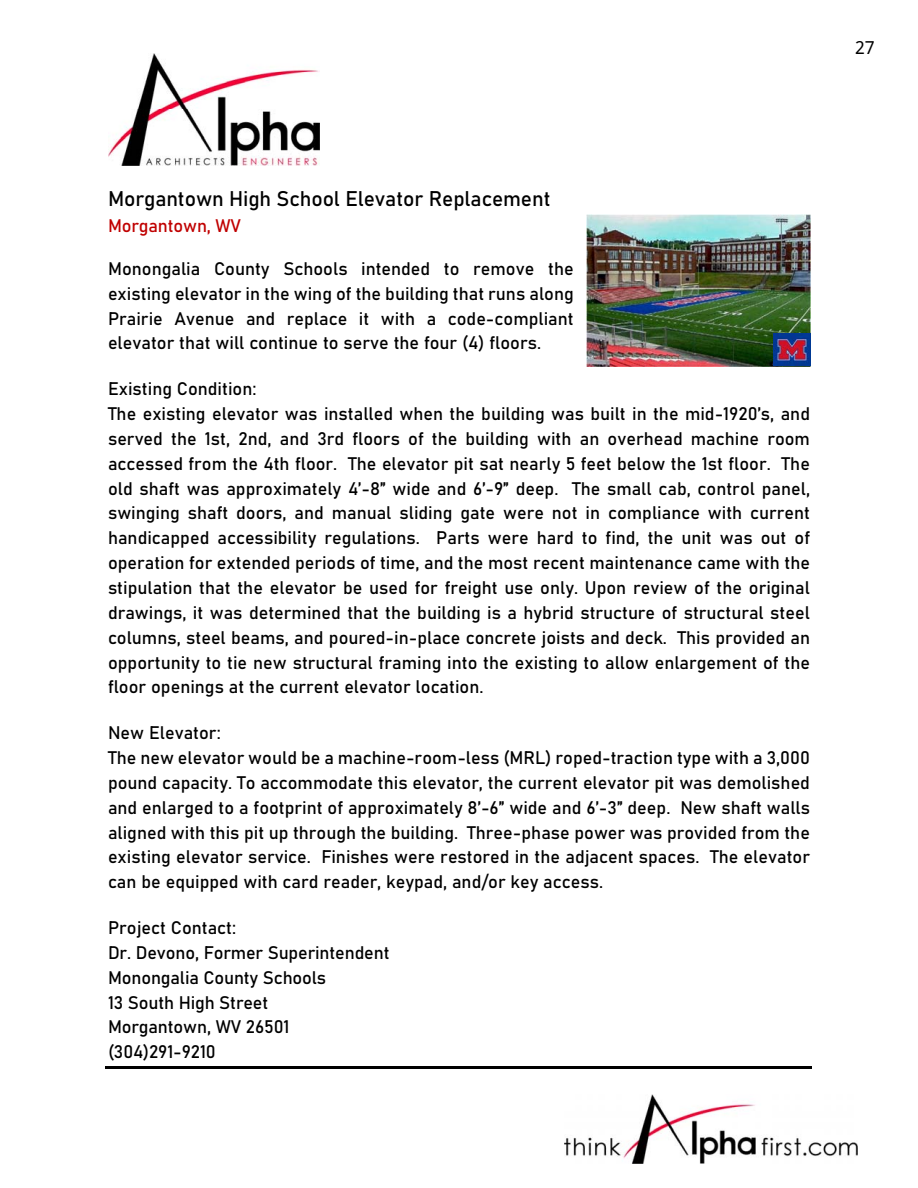
<style>
.page{position:relative;width:918px;height:1188px;background:#fff}
.page>*{position:absolute;margin:0;border:0;box-sizing:border-box;transform-origin:0 0}
.t1{font:21px "Bahnschrift";letter-spacing:-.005em;color:#000}
.t2{font:18px/24.9px "Bahnschrift";color:#000}
.t3{font:18px "Bahnschrift";letter-spacing:-.01em;color:#c00000}
.t4{font:18px "Noto Sans";color:#000}
</style>
<div class="page">
<img style="left:108px;top:54px;width:212px;height:111px">
<img style="left:565px;top:1095px;width:292px;height:69px">
<hr style="left:106px;top:1067px;width:706px;height:2px;background:#000">
<img style="left:587px;top:215px;width:223px;height:151px">
<img style="left:774px;top:334px;width:36px;height:31px">
<p class="t4" style="left:855px;top:35px;width:21px">27</p>
<p class="t1" style="left:108px;top:185px;width:444px">Morgantown High School Elevator Replacement</p>
<p class="t3" style="left:108px;top:214px;width:135px">Morgantown, WV</p>
<p class="t2" style="left:108px;top:255px;width:467px;text-align:justify">Monongalia County Schools intended to remove the existing elevator in the wing of the building that runs along Prairie Avenue and replace it with a code-compliant elevator that will continue to serve the four (4) floors.</p>
<p class="t2" style="left:108px;top:376px;width:704px">Existing Condition:<br>The existing elevator was installed when the building was built in the mid-1920’s, and served the 1st, 2nd, and 3rd floors of the building with an overhead machine room accessed from the 4th floor. The elevator pit sat nearly 5 feet below the 1st floor. The old shaft was approximately 4’-8” wide and 6’-9” deep. The small cab, control panel, swinging shaft doors, and manual sliding gate were not in compliance with current handicapped accessibility regulations. Parts were hard to find, the unit was out of operation for extended periods of time, and the most recent maintenance came with the stipulation that the elevator be used for freight use only. Upon review of the original drawings, it was determined that the building is a hybrid structure of structural steel columns, steel beams, and poured-in-place concrete joists and deck. This provided an opportunity to tie new structural framing into the existing to allow enlargement of the floor openings at the current elevator location.</p>
<p class="t2" style="left:108px;top:720px;width:704px">New Elevator:<br>The new elevator would be a machine-room-less (MRL) roped-traction type with a 3,000 pound capacity. To accommodate this elevator, the current elevator pit was demolished and enlarged to a footprint of approximately 8’-6” wide and 6’-3” deep. New shaft walls aligned with this pit up through the building. Three-phase power was provided from the existing elevator service. Finishes were restored in the adjacent spaces. The elevator can be equipped with card reader, keypad, and/or key access.</p>
<p class="t2" style="left:108px;top:915px;width:283px">Project Contact:<br>Dr. Devono, Former Superintendent<br>Monongalia County Schools<br>13 South High Street<br>Morgantown, WV 26501 (304)291-9210</p>
</div>
